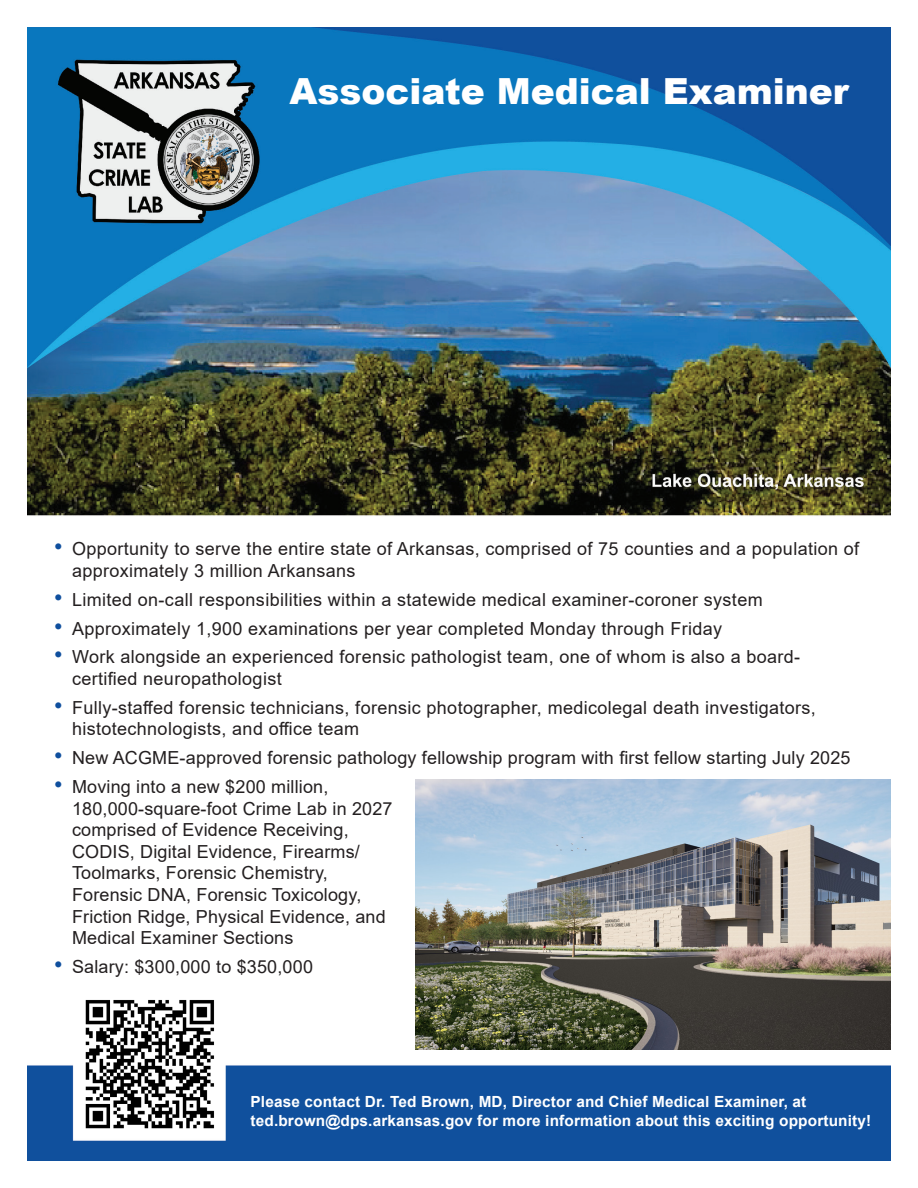
<style>
.page{position:relative;width:918px;height:1188px;background:#fff}
.page>*{position:absolute;margin:0;border:0;box-sizing:border-box;transform-origin:0 0}
.t1{font:900 36px "Arial";color:#fff}
.t2{font:18px/21.6px "Arial";letter-spacing:.02em;color:#231f20}
.t3{font:700 15.3px "Arial";letter-spacing:.01em;color:#fff}
.s1{font-size:24px;color:#0f4f9e}
</style>
<div class="page">
<img style="left:27px;top:27px;width:864px;height:1134px">
<img style="left:82px;top:997px;width:135px;height:135px">
<img style="left:416px;top:780px;width:475px;height:270px">
<p class="t1" style="left:289px;top:65px;width:561px">Associate Medical Examiner</p>
<p class="t2" style="left:72px;top:538px;width:789px;text-indent:-18px"><span class="s1">•</span> Opportunity to serve the entire state of Arkansas, comprised of 75 counties and a population of approximately 3 million Arkansans</p>
<p class="t2" style="left:54px;top:588px;width:710px"><span class="s1">•</span> Limited on-call responsibilities within a statewide medical examiner-coroner system</p>
<p class="t2" style="left:54px;top:617px;width:670px"><span class="s1">•</span> Approximately 1,900 examinations per year completed Monday through Friday</p>
<p class="t2" style="left:72px;top:646px;width:730px;text-indent:-18px"><span class="s1">•</span> Work alongside an experienced forensic pathologist team, one of whom is also a board&shy;certified neuropathologist</p>
<p class="t2" style="left:72px;top:696px;width:745px;text-indent:-18px"><span class="s1">•</span> Fully-staffed forensic technicians, forensic photographer, medicolegal death investigators, histotechnologists, and office team</p>
<p class="t2" style="left:54px;top:747px;width:798px"><span class="s1">•</span> New ACGME-approved forensic pathology fellowship program with first fellow starting July 2025</p>
<p class="t2" style="left:72px;top:776px;width:322px;text-indent:-18px"><span class="s1">•</span> Moving into a new $200 million, 180,000-square-foot Crime Lab in 2027 comprised of Evidence Receiving, CODIS, Digital Evidence, Firearms/ Toolmarks, Forensic Chemistry, Forensic DNA, Forensic Toxicology, Friction Ridge, Physical Evidence, and Medical Examiner Sections</p>
<p class="t2" style="left:54px;top:956px;width:261px"><span class="s1">•</span> Salary: $300,000 to $350,000</p>
<p class="t3" style="left:250px;top:1091px;width:557px">Please contact Dr. Ted Brown, MD, Director and Chief Medical Examiner, at</p>
<p class="t3" style="left:250px;top:1110px;width:622px">ted.brown@dps.arkansas.gov for more information about this exciting opportunity!</p>
</div>
